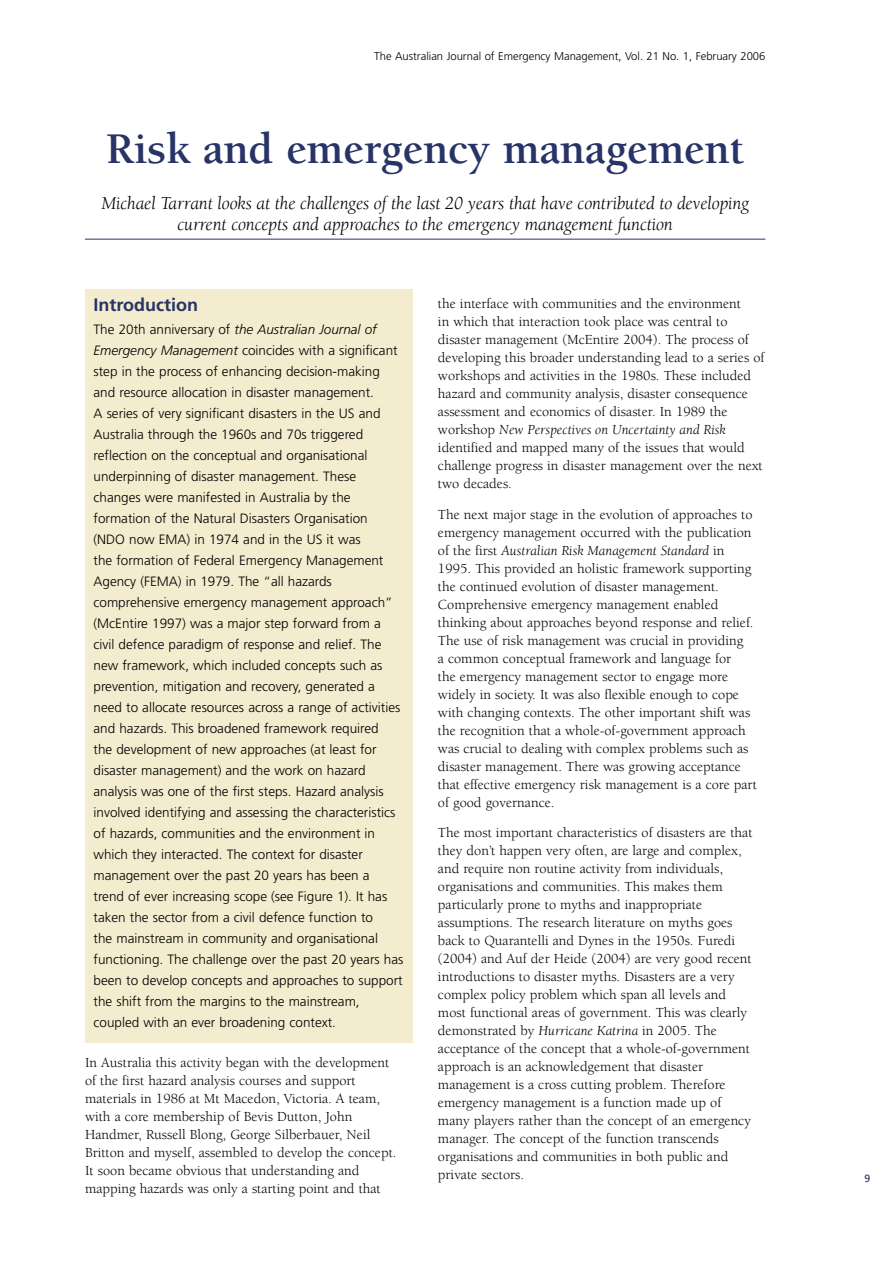
<style>
.page{position:relative;width:893px;height:1263px;background:#fff}
.page>*{position:absolute;margin:0;border:0;box-sizing:border-box;transform-origin:0 0}
.heading_1__general{font:700 45px "Berkeley";letter-spacing:-.005em;color:#283366}
.heading_1_sub_line{font:italic 18.75px/21px "Berkeley";letter-spacing:-.01em;color:#000;text-align:center}
.t1{font:700 18px "Frutiger";color:#283366}
.body{font:14.25px/18px "Berkeley";color:#000}
.intro_text{font:300 13.5px/21px "Frutiger";color:#000}
.t2{font:300 11.25px "Frutiger";color:#000}
.t3{font:10.5px "Frutiger";color:#283366}
.s1{font-style:italic}
</style>
<div class="page">
<div style="left:85px;top:289px;width:327px;height:754px;background:#f4eccf"></div>
<hr style="left:85px;top:239px;width:680px;height:1px;background:#283366">
<p class="t2" style="left:374px;top:49px;width:393px">The Australian Journal of Emergency Management, Vol. 21 No. 1, February 2006</p>
<p class="heading_1__general" style="left:106px;top:125px;width:640px">Risk and emergency management</p>
<p class="heading_1_sub_line" style="left:101px;top:193px;width:649px">Michael Tarrant looks at the challenges of the last 20 years that have contributed to developing current concepts and approaches to the emergency management function</p>
<p class="t1" style="left:94px;top:294px;width:106px">Introduction</p>
<p class="intro_text" style="left:94px;top:319px;width:311px">The 20th anniversary of <span class="s1">the Australian Journal of Emergency Management</span> coincides with a significant step in the process of enhancing decision-making and resource allocation in disaster management.<br>A series of very significant disasters in the US and Australia through the 1960s and 70s triggered reflection on the conceptual and organisational underpinning of disaster management. These changes were manifested in Australia by the formation of the Natural Disasters Organisation<br>(NDO now EMA) in 1974 and in the US it was<br>the formation of Federal Emergency Management Agency (FEMA) in 1979. The “all hazards comprehensive emergency management approach” (McEntire 1997) was a major step forward from a civil defence paradigm of response and relief. The new framework, which included concepts such as prevention, mitigation and recovery, generated a need to allocate resources across a range of activities and hazards. This broadened framework required<br>the development of new approaches (at least for disaster management) and the work on hazard analysis was one of the first steps. Hazard analysis involved identifying and assessing the characteristics of hazards, communities and the environment in which they interacted. The context for disaster management over the past 20 years has been a trend of ever increasing scope (see Figure 1). It has taken the sector from a civil defence function to<br>the mainstream in community and organisational functioning. The challenge over the past 20 years has been to develop concepts and approaches to support the shift from the margins to the mainstream, coupled with an ever broadening context.</p>
<p class="body" style="left:85px;top:1054px;width:313px">In Australia this activity began with the development of the first hazard analysis courses and support materials in 1986 at Mt Macedon, Victoria. A team, with a core membership of Bevis Dutton, John Handmer, Russell Blong, George Silberbauer, Neil Britton and myself, assembled to develop the concept.<br>It soon became obvious that understanding and mapping hazards was only a starting point and that</p>
<p class="body" style="left:438px;top:295px;width:328px">the interface with communities and the environment<br>in which that interaction took place was central to disaster management (McEntire 2004). The process of developing this broader understanding lead to a series of workshops and activities in the 1980s. These included hazard and community analysis, disaster consequence assessment and economics of disaster. In 1989 the workshop <span class="s1">New Perspectives on Uncertainty and Risk </span>identified and mapped many of the issues that would challenge progress in disaster management over the next two decades.</p>
<p class="body" style="left:438px;top:505px;width:320px">The next major stage in the evolution of approaches to emergency management occurred with the publication of the first <span class="s1">Australian Risk Management Standard</span> in 1995. This provided an holistic framework supporting the continued evolution of disaster management.<br>Comprehensive emergency management enabled thinking about approaches beyond response and relief.<br>The use of risk management was crucial in providing<br>a common conceptual framework and language for<br>the emergency management sector to engage more widely in society. It was also flexible enough to cope with changing contexts. The other important shift was the recognition that a whole-of-government approach was crucial to dealing with complex problems such as disaster management. There was growing acceptance that effective emergency risk management is a core part of good governance.</p>
<p class="body" style="left:438px;top:824px;width:316px">The most important characteristics of disasters are that they don’t happen very often, are large and complex, and require non routine activity from individuals, organisations and communities. This makes them particularly prone to myths and inappropriate assumptions. The research literature on myths goes back to Quarantelli and Dynes in the 1950s. Furedi (2004) and Auf der Heide (2004) are very good recent introductions to disaster myths. Disasters are a very complex policy problem which span all levels and most functional areas of government. This was clearly demonstrated by <span class="s1">Hurricane Katrina</span> in 2005. The acceptance of the concept that a whole-of-government approach is an acknowledgement that disaster management is a cross cutting problem. Therefore emergency management is a function made up of many players rather than the concept of an emergency manager. The concept of the function transcends organisations and communities in both public and private sectors.</p>
<p class="t3" style="left:864px;top:1172px;width:7px">9</p>
</div>
